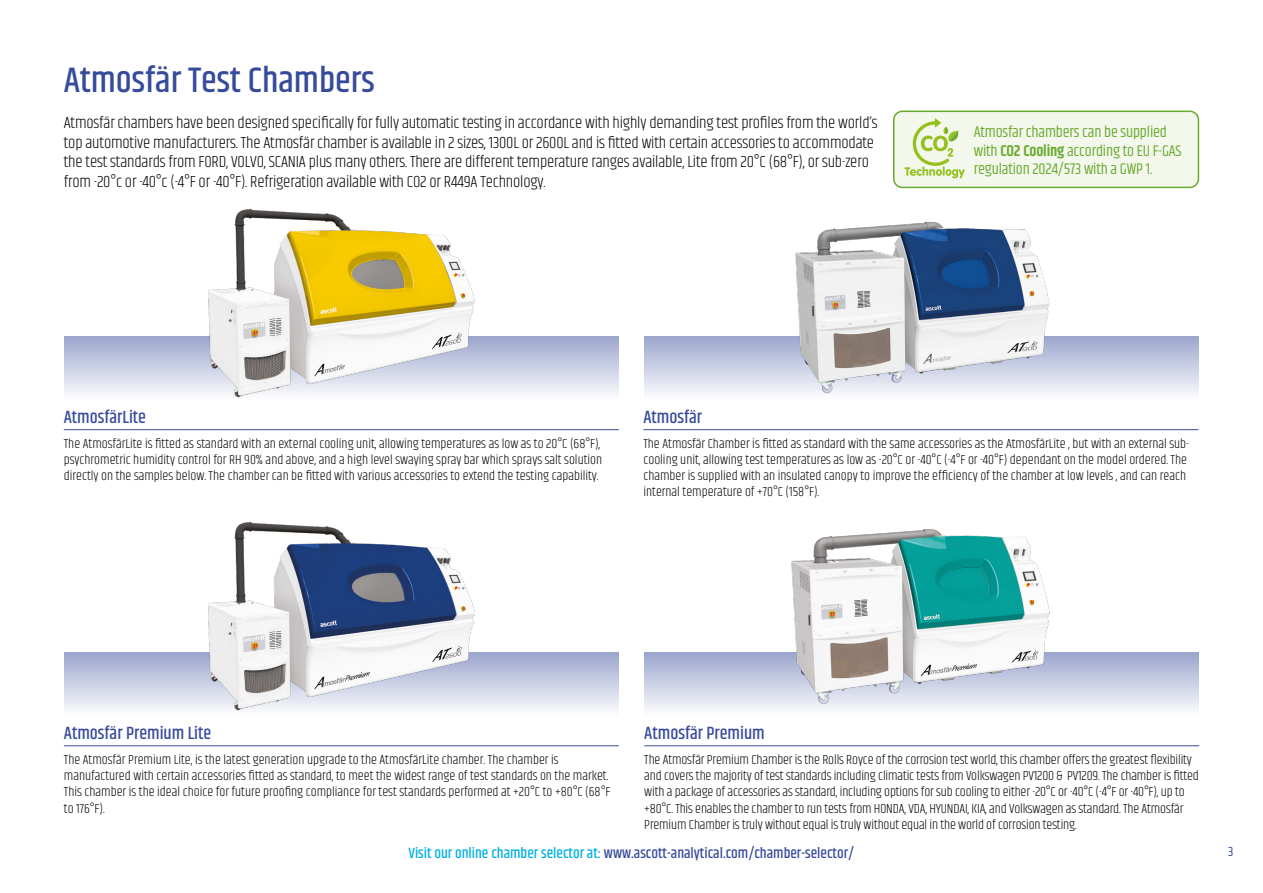
<style>
.page{position:relative;width:1263px;height:893px;background:#fff}
.page>*{position:absolute;margin:0;border:0;box-sizing:border-box;transform-origin:0 0}
.t1{font:500 36px "Khand";color:#364b9b}
.t2{font:500 18px "Khand";color:#364b9b}
.t3{font:300 16.5px/19.8px "Khand";letter-spacing:-.01em;color:#000}
.t4{font:15.75px/18.9px "Khand";letter-spacing:-.01em;color:#69aa2f}
.t5{font:500 15px "Khand";color:#364b9b}
.t6{font:300 13.5px/16.2px "Khand";color:#000}
.t7{font:13.5px "Khand";color:#364b9b}
.s1{font-weight:600}
.s2{color:#00b0e1}
</style>
<div class="page">
<div style="left:64px;top:336px;width:555px;height:63px;background:linear-gradient(to bottom,#9ba6cd,#fcfcfd)"></div>
<div style="left:644px;top:336px;width:555px;height:63px;background:linear-gradient(to bottom,#9ba6cd,#fcfcfd)"></div>
<div style="left:64px;top:652px;width:555px;height:63px;background:linear-gradient(to bottom,#9aa5cd,#fcfcfd)"></div>
<div style="left:644px;top:652px;width:555px;height:63px;background:linear-gradient(to bottom,#9aa5cd,#fcfcfd)"></div>
<img style="left:778px;top:529px;width:287px;height:180px">
<img style="left:200px;top:521px;width:282px;height:194px">
<img style="left:205px;top:208px;width:273px;height:191px">
<img style="left:790px;top:221px;width:263px;height:178px">
<hr style="left:64px;top:429px;width:555px;height:1px;background:#364b9b">
<hr style="left:643px;top:429px;width:555px;height:1px;background:#364b9b">
<hr style="left:64px;top:745px;width:555px;height:1px;background:#364b9b">
<hr style="left:644px;top:745px;width:555px;height:1px;background:#364b9b">
<div style="left:894px;top:111px;width:304px;height:76px;background:#f3f7ec;border-radius:9px"></div>
<div style="left:893px;top:111px;width:306px;height:77px;border:2px solid #69aa2f;border-radius:9px"></div>
<svg style="left:904px;top:118px;width:61px;height:60px"></svg>
<p class="t1" style="left:64px;top:58px;width:313px">Atmosfär Test Chambers</p>
<p class="t3" style="left:64px;top:113px;width:815px">Atmosfär chambers have been designed specifically for fully automatic testing in accordance with highly demanding test profiles from the world’s top automotive manufacturers. The Atmosfär chamber is available in 2 sizes, 1300L or 2600L and is fitted with certain accessories to accommodate the test standards from FORD, VOLVO, SCANIA plus many others. There are different temperature ranges available, Lite from 20°C (68°F), or sub-zero from -20°c or -40°c (-4°F or -40°F). Refrigeration available with CO2 or R449A Technology.</p>
<p class="t4" style="left:974px;top:123px;width:209px">Atmosfar chambers can be supplied with <span class="s1">CO2 Cooling</span> according to EU F-GAS regulation 2024/573 with a GWP 1.</p>
<p class="t2" style="left:64px;top:406px;width:84px">AtmosfärLite</p>
<p class="t6" style="left:64px;top:436px;width:540px">The AtmosfärLite is fitted as standard with an external cooling unit, allowing temperatures as low as to 20°C (68°F), psychrometric humidity control for RH 90% and above, and a high level swaying spray bar which sprays salt solution directly on the samples below. The chamber can be fitted with various accessories to extend the testing capability.</p>
<p class="t2" style="left:643px;top:406px;width:60px">Atmosfär</p>
<p class="t6" style="left:643px;top:436px;width:547px">The Atmosfär Chamber is fitted as standard with the same accessories as the AtmosfärLite , but with an external sub&shy;cooling unit, allowing test temperatures as low as -20°C or -40°C (-4°F or -40°F) dependant on the model ordered. The chamber is supplied with an insulated canopy to improve the efficiency of the chamber at low levels , and can reach internal temperature of +70°C (158°F).</p>
<p class="t2" style="left:64px;top:722px;width:149px">Atmosfär Premium Lite</p>
<p class="t6" style="left:64px;top:752px;width:548px">The Atmosfär Premium Lite, is the latest generation upgrade to the AtmosfärLite chamber. The chamber is manufactured with certain accessories fitted as standard, to meet the widest range of test standards on the market.<br>This chamber is the ideal choice for future proofing compliance for test standards performed at +20°C to +80°C (68°F to 176°F).</p>
<p class="t2" style="left:644px;top:722px;width:122px">Atmosfär Premium</p>
<p class="t6" style="left:644px;top:752px;width:556px">The Atmosfär Premium Chamber is the Rolls Royce of the corrosion test world, this chamber offers the greatest flexibility and covers the majority of test standards including climatic tests from Volkswagen PV1200 &amp; PV1209. The chamber is fitted with a package of accessories as standard, including options for sub cooling to either -20°C or -40°C (-4°F or -40°F), up to +80°C. This enables the chamber to run tests from HONDA, VDA, HYUNDAI, KIA, and Volkswagen as standard. The Atmosfär Premium Chamber is truly without equal is truly without equal in the world of corrosion testing.</p>
<p class="t5" style="left:408px;top:843px;width:447px"><span class="s2">Visit our online chamber selector at:</span> www.ascott-analytical.com/chamber-selector/</p>
<p class="t7" style="left:1228px;top:843px;width:7px">3</p>
</div>
